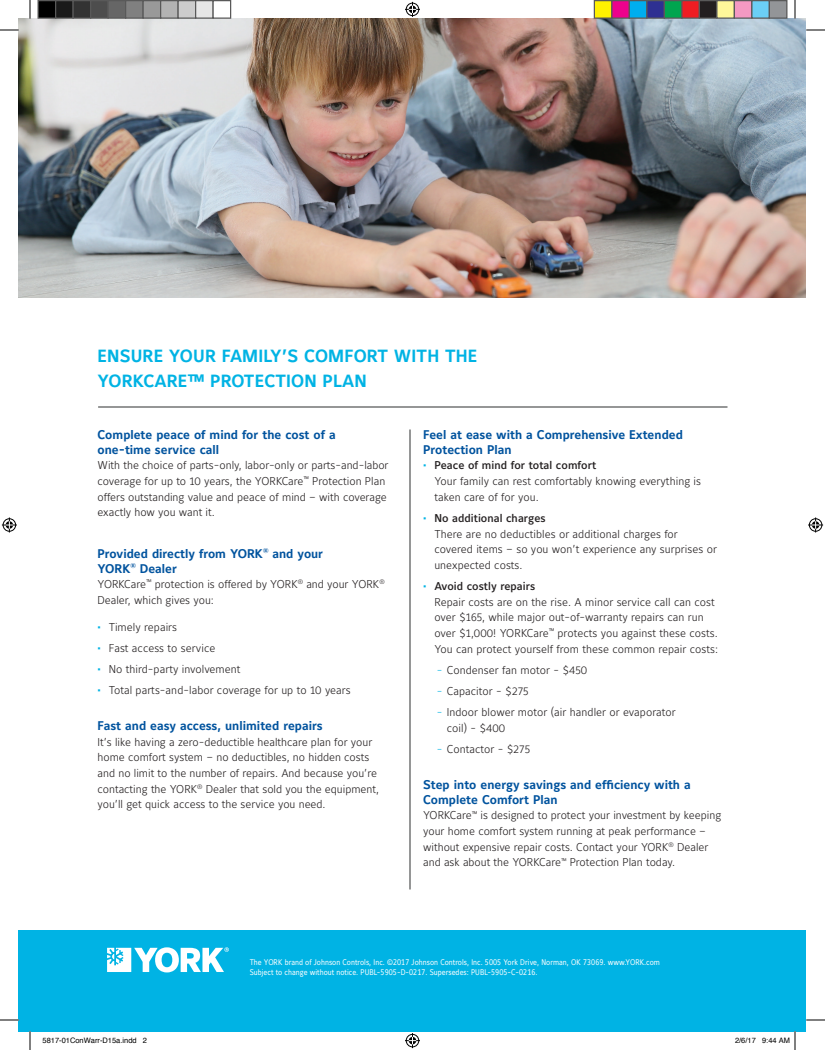
<style>
.page{position:relative;width:825px;height:1050px;background:#fff}
.page>*{position:absolute;margin:0;border:0;box-sizing:border-box;transform-origin:0 0}
.t1{font:700 17.5px/25px "Maurea Jci Tf ML";letter-spacing:.01em;color:#00b3e4}
.t2{font:700 12.5px/15px "Maurea Jci Tf ML";color:#01539e}
.t3{font:300 11.25px/15.6px "Maurea Jci Lf ML";color:#231f20}
.t4{font:8.12px/10px "Maurea Jci Tf ML";color:#fff;scale:.9 1}
.t5{font:7.5px "Helvetica";color:#000}
.s1{font-weight:700;color:#00b3e4}
.s2{font-weight:500}
.s3{color:#00b3e4}
</style>
<div class="page">
<img style="left:19px;top:19px;width:787px;height:279px">
<hr style="left:98px;top:407px;width:630px;height:1px;background:#2d2f2e">
<hr style="left:410px;top:430px;width:1px;height:460px;background:#2d2f2e">
<div style="left:19px;top:930px;width:787px;height:101px;background:#00b3e4"></div>
<svg style="left:107px;top:947px;width:122px;height:25px"></svg>
<svg style="left:0;top:29px;width:19px;height:2px"></svg>
<svg style="left:806px;top:29px;width:19px;height:2px"></svg>
<svg style="left:0;top:1019px;width:19px;height:2px"></svg>
<svg style="left:806px;top:1019px;width:19px;height:2px"></svg>
<svg style="left:29px;top:0;width:2px;height:19px"></svg>
<svg style="left:29px;top:1031px;width:2px;height:19px"></svg>
<svg style="left:794px;top:0;width:2px;height:19px"></svg>
<svg style="left:405px;top:2px;width:15px;height:15px"></svg>
<svg style="left:405px;top:1033px;width:15px;height:15px"></svg>
<svg style="left:2px;top:518px;width:15px;height:14px"></svg>
<svg style="left:808px;top:518px;width:15px;height:14px"></svg>
<div style="left:38px;top:1px;width:18px;height:17px;background:#000"></div>
<div style="left:38px;top:0;width:18px;height:19px;border:1px solid #595959"></div>
<div style="left:56px;top:1px;width:17px;height:17px;background:#1a1a1a"></div>
<div style="left:55px;top:0;width:19px;height:19px;border:1px solid #595959"></div>
<div style="left:73px;top:1px;width:18px;height:17px;background:#333"></div>
<div style="left:72px;top:0;width:19px;height:19px;border:1px solid #595959"></div>
<div style="left:91px;top:1px;width:17px;height:17px;background:#4d4d4d"></div>
<div style="left:90px;top:0;width:19px;height:19px;border:1px solid #595959"></div>
<div style="left:108px;top:1px;width:18px;height:17px;background:#666"></div>
<div style="left:108px;top:0;width:18px;height:19px;border:1px solid #595959"></div>
<div style="left:126px;top:1px;width:17px;height:17px;background:#808080"></div>
<div style="left:125px;top:0;width:19px;height:19px;border:1px solid #595959"></div>
<div style="left:143px;top:1px;width:18px;height:17px;background:#999"></div>
<div style="left:142px;top:0;width:19px;height:19px;border:1px solid #595959"></div>
<div style="left:161px;top:1px;width:17px;height:17px;background:#b3b3b3"></div>
<div style="left:160px;top:0;width:19px;height:19px;border:1px solid #595959"></div>
<div style="left:178px;top:1px;width:18px;height:17px;background:#ccc"></div>
<div style="left:178px;top:0;width:18px;height:19px;border:1px solid #595959"></div>
<div style="left:196px;top:1px;width:17px;height:17px;background:#e6e6e6"></div>
<div style="left:195px;top:0;width:19px;height:19px;border:1px solid #595959"></div>
<div style="left:212px;top:0;width:19px;height:19px;border:1px solid #595959"></div>
<div style="left:594px;top:1px;width:18px;height:17px;background:#fff101"></div>
<div style="left:594px;top:0;width:18px;height:19px;border:1px solid #595959"></div>
<div style="left:612px;top:1px;width:17px;height:17px;background:#ed028c"></div>
<div style="left:611px;top:0;width:19px;height:19px;border:1px solid #595959"></div>
<div style="left:629px;top:1px;width:18px;height:17px;background:#00aeef"></div>
<div style="left:629px;top:0;width:19px;height:19px;border:1px solid #595959"></div>
<div style="left:647px;top:1px;width:17px;height:17px;background:#2e3092"></div>
<div style="left:646px;top:0;width:19px;height:19px;border:1px solid #595959"></div>
<div style="left:664px;top:1px;width:18px;height:17px;background:#00a54f"></div>
<div style="left:664px;top:0;width:18px;height:19px;border:1px solid #595959"></div>
<div style="left:682px;top:1px;width:17px;height:17px;background:#ee1d23"></div>
<div style="left:681px;top:0;width:19px;height:19px;border:1px solid #595959"></div>
<div style="left:699px;top:1px;width:18px;height:17px;background:#231f20"></div>
<div style="left:699px;top:0;width:19px;height:19px;border:1px solid #595959"></div>
<div style="left:717px;top:1px;width:17px;height:17px;background:#fff79a"></div>
<div style="left:716px;top:0;width:19px;height:19px;border:1px solid #595959"></div>
<div style="left:734px;top:1px;width:18px;height:17px;background:#f499c2"></div>
<div style="left:734px;top:0;width:18px;height:19px;border:1px solid #595959"></div>
<div style="left:752px;top:1px;width:17px;height:17px;background:#6bcff6"></div>
<div style="left:751px;top:0;width:19px;height:19px;border:1px solid #595959"></div>
<div style="left:769px;top:1px;width:18px;height:17px;background:#939598"></div>
<div style="left:769px;top:0;width:19px;height:19px;border:1px solid #595959"></div>
<svg style="left:762px;top:1031px;width:34px;height:19px"></svg>
<h1 class="t1" style="left:98px;top:343px;width:381px">ENSURE YOUR FAMILY’S COMFORT WITH THE<br>YORKCARE™ PROTECTION PLAN</h1>
<p class="t2" style="left:98px;top:427px;width:240px">Complete peace of mind for the cost of a one-time service call</p>
<p class="t3" style="left:97px;top:457px;width:293px">With the choice of parts-only, labor-only or parts-and-labor coverage for up to 10 years, the YORKCare<sup>™</sup> Protection Plan offers outstanding value and peace of mind – with coverage exactly how you want it.</p>
<p class="t2" style="left:98px;top:546px;width:227px">Provided directly from YORK<sup>®</sup> and your<br>YORK<sup>®</sup> Dealer</p>
<p class="t3" style="left:98px;top:576px;width:289px">YORKCare<sup>™</sup> protection is offered by YORK<sup>®</sup> and your YORK<sup>®<br></sup>Dealer, which gives you:</p>
<p class="t3" style="left:98px;top:619px;width:81px"><span class="s1">•</span> Timely repairs</p>
<p class="t3" style="left:98px;top:640px;width:119px"><span class="s1">•</span> Fast access to service</p>
<p class="t3" style="left:98px;top:661px;width:145px"><span class="s1">•</span> No third-party involvement</p>
<p class="t3" style="left:98px;top:682px;width:255px"><span class="s1">•</span> Total parts-and-labor coverage for up to 10 years</p>
<p class="t2" style="left:98px;top:718px;width:227px">Fast and easy access, unlimited repairs</p>
<p class="t3" style="left:98px;top:734px;width:283px">It’s like having a zero-deductible healthcare plan for your home comfort system – no deductibles, no hidden costs and no limit to the number of repairs. And because you’re contacting the YORK<sup>®</sup> Dealer that sold you the equipment, you’ll get quick access to the service you need.</p>
<p class="t2" style="left:423px;top:427px;width:261px">Feel at ease with a Comprehensive Extended<br>Protection Plan</p>
<p class="t3" style="left:434px;top:457px;width:268px;text-indent:-11px"><span class="s1">•</span> <span class="s2">Peace of mind for total comfort<br></span>Your family can rest comfortably knowing everything is taken care of for you.</p>
<p class="t3" style="left:434px;top:510px;width:284px;text-indent:-11px"><span class="s1">•</span> <span class="s2">No additional charges<br></span>There are no deductibles or additional charges for covered items – so you won’t experience any surprises or unexpected costs.</p>
<p class="t3" style="left:434px;top:578px;width:285px;text-indent:-11px"><span class="s1">•</span> <span class="s2">Avoid costly repairs<br></span>Repair costs are on the rise. A minor service call can cost over $165, while major out-of-warranty repairs can run over $1,000! YORKCare<sup>™</sup> protects you against these costs.<br>You can protect yourself from these common repair costs:</p>
<p class="t3" style="left:437px;top:662px;width:152px"><span class="s3">-</span> Condenser fan motor - $450</p>
<p class="t3" style="left:437px;top:683px;width:93px"><span class="s3">-</span> Capacitor - $275</p>
<p class="t3" style="left:447px;top:704px;width:230px;text-indent:-10px"><span class="s3">-</span> Indoor blower motor (air handler or evaporator coil) - $400</p>
<p class="t3" style="left:437px;top:741px;width:95px"><span class="s3">-</span> Contactor - $275</p>
<p class="t2" style="left:423px;top:777px;width:269px">Step into energy savings and efficiency with a<br>Complete Comfort Plan</p>
<p class="t3" style="left:423px;top:807px;width:300px">YORKCare<sup>™</sup> is designed to protect your investment by keeping your home comfort system running at peak performance – without expensive repair costs. Contact your YORK<sup>®</sup> Dealer and ask about the YORKCare<sup>™</sup> Protection Plan today.</p>
<p class="t4" style="left:250px;top:957px;width:457px">The YORK brand of Johnson Controls, Inc. ©2017 Johnson Controls, Inc. 5005 York Drive, Norman, OK 73069. www.YORK.com<br>Subject to change without notice. PUBL-5905-D-0217. Supersedes: PUBL-5905-C-0216.</p>
<p class="t5" style="left:42px;top:1034px;width:106px">5817-01ConWarr-D15a.indd 2</p>
<p class="t5" style="left:735px;top:1034px;width:57px">2/6/17 9:44 AM</p>
</div>
